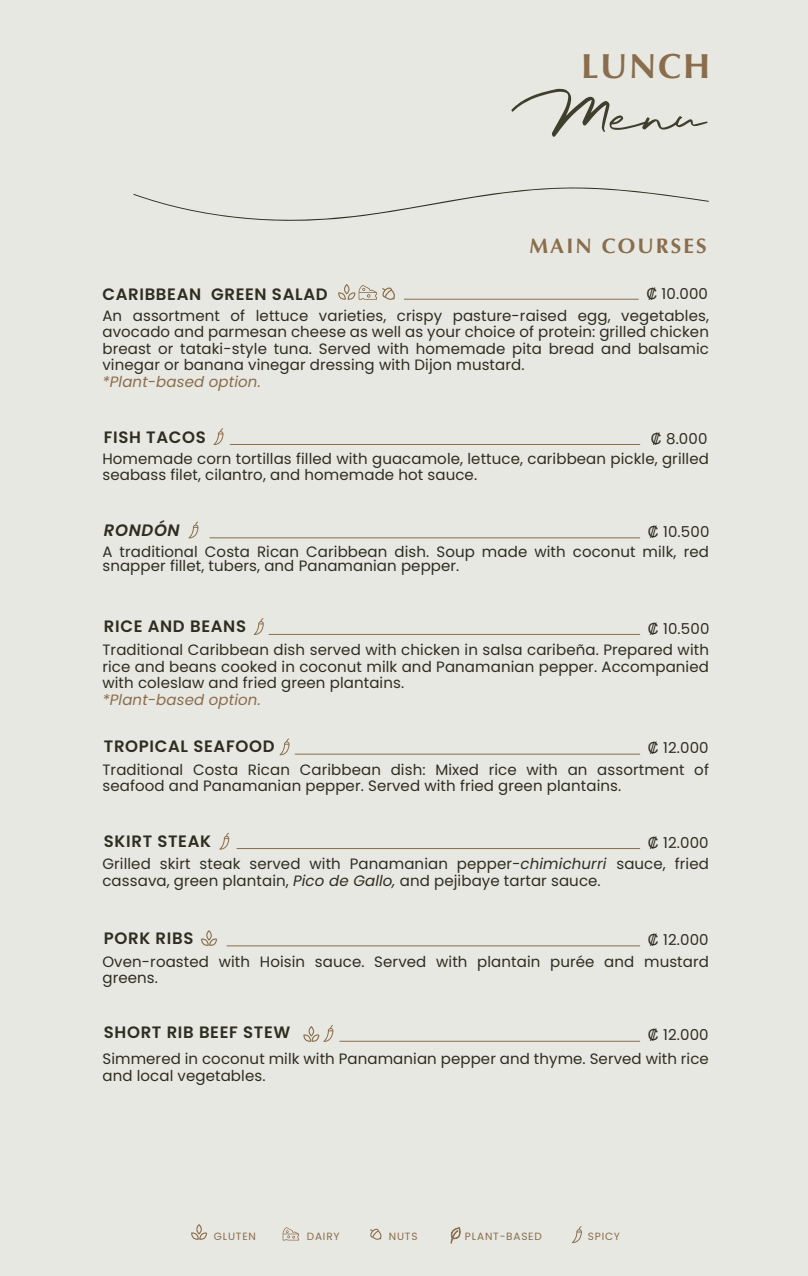
<style>
.page{position:relative;width:808px;height:1276px;background:#e8e8e2}
.page>*{position:absolute;margin:0;border:0;box-sizing:border-box;transform-origin:0 0}
.t1{font:81px "Jadyn Maria Free";color:#3f3f2d}
.t2{font:700 34.95px "Optima";letter-spacing:.05em;color:#896d4c}
.t3{font:700 21px "Optima";letter-spacing:.1em;color:#896d4c}
.t4{font:600 16.5px "Poppins";letter-spacing:.04em;color:#2d2d21}
.t5{font:italic 600 16.5px "Poppins";letter-spacing:.04em;color:#2d2d21}
.t6{font:15px/16.5px "Poppins";letter-spacing:.005em;color:#2d2d21;text-align:right}
.t7{font:italic 15px "Poppins";letter-spacing:.005em;color:#896d4c}
.t8{font:10.5px "Poppins";letter-spacing:.075em;color:#896d4c}
.s1{font-family:"Arial"}
.s2{font-style:italic}
</style>
<div class="page">
<svg style="left:450px;top:1227px;width:11px;height:17px"></svg>
<svg style="left:370px;top:1228px;width:11px;height:11px"></svg>
<svg style="left:191px;top:1224px;width:16px;height:16px"></svg>
<svg style="left:283px;top:1227px;width:16px;height:13px"></svg>
<svg style="left:572px;top:1226px;width:10px;height:17px"></svg>
<svg style="left:338px;top:284px;width:57px;height:16px"></svg>
<svg style="left:303px;top:1025px;width:30px;height:17px"></svg>
<svg style="left:133px;top:187px;width:576px;height:34px"></svg>
<hr style="left:404px;top:299px;width:235px;height:1px;background:#896d4c">
<hr style="left:230px;top:444px;width:410px;height:1px;background:#896d4c">
<svg style="left:213px;top:428px;width:11px;height:17px"></svg>
<hr style="left:210px;top:537px;width:430px;height:1px;background:#896d4c">
<svg style="left:188px;top:521px;width:10px;height:17px"></svg>
<hr style="left:339px;top:1041px;width:301px;height:1px;background:#896d4c">
<hr style="left:269px;top:634px;width:371px;height:1px;background:#896d4c">
<svg style="left:254px;top:618px;width:10px;height:17px"></svg>
<hr style="left:295px;top:754px;width:345px;height:1px;background:#896d4c">
<svg style="left:279px;top:738px;width:11px;height:17px"></svg>
<hr style="left:237px;top:848px;width:403px;height:1px;background:#896d4c">
<svg style="left:219px;top:833px;width:10px;height:16px"></svg>
<hr style="left:227px;top:945px;width:413px;height:1px;background:#896d4c">
<svg style="left:201px;top:930px;width:16px;height:16px"></svg>
<h2 class="t2" style="left:581px;top:46px;width:131px">LUNCH</h2>
<h1 class="t1" style="left:507px;top:72px;width:194px">Menu</h1>
<p class="t4" style="left:102px;top:284px;width:227px">CARIBBEAN GREEN SALAD</p>
<h3 class="t3" style="left:529px;top:234px;width:179px">MAIN COURSES</h3>
<p class="t6" style="left:646px;top:286px;width:63px"><span class="s1">₡</span> 10.000</p>
<p class="t6" style="left:102px;top:307px;width:608px;text-align:justify">An assortment of lettuce varieties, crispy pasture-raised egg, vegetables, avocado and parmesan cheese as well as your choice of protein: grilled chicken breast or tataki-style tuna. Served with homemade pita bread and balsamic vinegar or banana vinegar dressing with Dijon mustard.</p>
<p class="t7" style="left:102px;top:372px;width:160px">*Plant-based option.</p>
<p class="t4" style="left:104px;top:427px;width:104px">FISH TACOS</p>
<p class="t6" style="left:102px;top:428px;width:608px;line-height:20.1px"><span class="s1">₡</span> 8.000<br>Homemade corn tortillas filled with guacamole, lettuce, caribbean pickle, grilled</p>
<p class="t6" style="left:102px;top:467px;width:376px">seabass filet, cilantro, and homemade hot sauce.</p>
<p class="t5" style="left:104px;top:520px;width:77px">RONDÓN</p>
<p class="t6" style="left:102px;top:522px;width:608px;line-height:20.1px"><span class="s1">₡</span> 10.500<br>A traditional Costa Rican Caribbean dish. Soup made with coconut milk, red</p>
<p class="t6" style="left:102px;top:558px;width:358px">snapper fillet, tubers, and Panamanian pepper.</p>
<p class="t4" style="left:104px;top:617px;width:144px">RICE AND BEANS</p>
<p class="t6" style="left:102px;top:617px;width:608px;line-height:21.6px"><span class="s1">₡</span> 10.500<br>Traditional Caribbean dish served with chicken in salsa caribeña. Prepared with</p>
<p class="t6" style="left:102px;top:658px;width:608px;text-align:left">rice and beans cooked in coconut milk and Panamanian pepper. Accompanied with coleslaw and fried green plantains.</p>
<p class="t7" style="left:102px;top:690px;width:160px">*Plant-based option.</p>
<p class="t4" style="left:104px;top:737px;width:172px">TROPICAL SEAFOOD</p>
<p class="t6" style="left:102px;top:737px;width:608px;line-height:21.6px"><span class="s1">₡</span> 12.000<br>Traditional Costa Rican Caribbean dish: Mixed rice with an assortment of</p>
<p class="t6" style="left:102px;top:778px;width:520px">seafood and Panamanian pepper. Served with fried green plantains.</p>
<p class="t4" style="left:104px;top:831px;width:109px">SKIRT STEAK</p>
<p class="t6" style="left:102px;top:831px;width:608px;line-height:21.6px"><span class="s1">₡</span> 12.000<br>Grilled skirt steak served with Panamanian pepper<span class="s2">-chimichurri</span> sauce, fried</p>
<p class="t6" style="left:102px;top:872px;width:500px">cassava, green plantain, <span class="s2">Pico de Gallo,</span> and pejibaye tartar sauce.</p>
<p class="t4" style="left:104px;top:928px;width:91px">PORK RIBS</p>
<p class="t6" style="left:102px;top:929px;width:608px;line-height:21.6px"><span class="s1">₡</span> 12.000<br>Oven-roasted with Hoisin sauce. Served with plantain purée and mustard</p>
<p class="t6" style="left:102px;top:969px;width:57px">greens.</p>
<p class="t4" style="left:104px;top:1023px;width:188px">SHORT RIB BEEF STEW</p>
<p class="t6" style="left:648px;top:1027px;width:62px"><span class="s1">₡</span> 12.000</p>
<p class="t6" style="left:102px;top:1051px;width:608px;text-align:left">Simmered in coconut milk with Panamanian pepper and thyme. Served with rice and local vegetables.</p>
<p class="t8" style="left:214px;top:1229px;width:44px">GLUTEN</p>
<p class="t8" style="left:307px;top:1229px;width:34px">DAIRY</p>
<p class="t8" style="left:389px;top:1230px;width:30px">NUTS</p>
<p class="t8" style="left:465px;top:1230px;width:78px">PLANT-BASED</p>
<p class="t8" style="left:588px;top:1230px;width:34px">SPICY</p>
</div>
